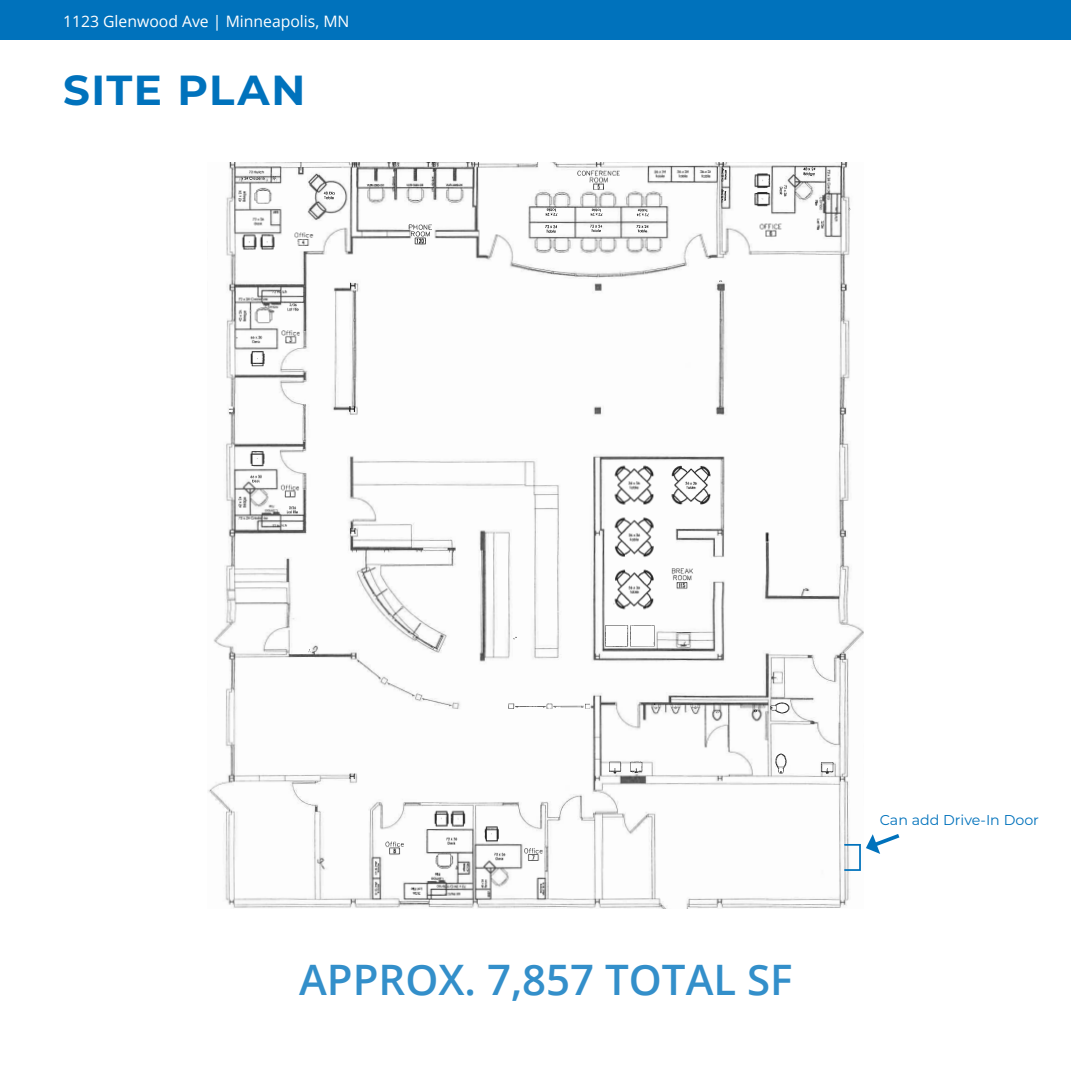
<style>
.page{position:relative;width:1071px;height:1071px;background:#fff}
.page>*{position:absolute;margin:0;border:0;box-sizing:border-box;transform-origin:0 0}
.t1{font:600 42px "Open Sans";color:#338fca}
.t2{font:700 42px "Montserrat";letter-spacing:.035em;color:#0072bc}
.t3{font:15.75px "Open Sans";color:#fff}
.t4{font:14.17px "Montserrat";color:#0072bc}
</style>
<div class="page">
<div style="left:0;top:0;width:1071px;height:40px;background:#0072bc"></div>
<img style="left:208px;top:162px;width:656px;height:642px">
<img style="left:222px;top:804px;width:628px;height:105px">
<svg style="left:348px;top:772px;width:8px;height:8px"></svg>
<img style="left:820px;top:762px;width:15px;height:13px">
<img style="left:774px;top:753px;width:15px;height:21px">
<img style="left:608px;top:761px;width:35px;height:14px">
<svg style="left:348px;top:527px;width:9px;height:8px"></svg>
<img style="left:472px;top:242px;width:256px;height:18px">
<img style="left:609px;top:462px;width:162px;height:252px">
<img style="left:235px;top:448px;width:65px;height:79px">
<svg style="left:348px;top:282px;width:9px;height:7px"></svg>
<svg style="left:717px;top:279px;width:8px;height:3px"></svg>
<img style="left:574px;top:167px;width:137px;height:23px">
<img style="left:364px;top:181px;width:99px;height:6px">
<img style="left:752px;top:171px;width:36px;height:66px">
<img style="left:811px;top:166px;width:27px;height:64px">
<img style="left:235px;top:167px;width:79px;height:83px">
<img style="left:232px;top:288px;width:68px;height:79px">
<img style="left:635px;top:207px;width:15px;height:26px">
<img style="left:590px;top:208px;width:15px;height:25px">
<img style="left:543px;top:208px;width:15px;height:25px">
<img style="left:720px;top:166px;width:8px;height:38px">
<img style="left:237px;top:175px;width:30px;height:6px">
<svg style="left:272px;top:176px;width:6px;height:6px"></svg>
<img style="left:802px;top:167px;width:15px;height:10px">
<svg style="left:323px;top:190px;width:13px;height:11px"></svg>
<svg style="left:847px;top:206px;width:6px;height:6px"></svg>
<img style="left:407px;top:223px;width:26px;height:23px">
<svg style="left:228px;top:406px;width:5px;height:7px"></svg>
<svg style="left:342px;top:245px;width:11px;height:9px"></svg>
<svg style="left:349px;top:406px;width:7px;height:7px"></svg>
<img style="left:605px;top:624px;width:50px;height:23px">
<svg style="left:511px;top:636px;width:6px;height:4px"></svg>
<svg style="left:306px;top:649px;width:6px;height:4px"></svg>
<svg style="left:652px;top:703px;width:6px;height:3px"></svg>
<img style="left:504px;top:700px;width:86px;height:9px">
<svg style="left:753px;top:708px;width:5px;height:6px"></svg>
<img style="left:769px;top:701px;width:23px;height:14px">
<img style="left:622px;top:720px;width:19px;height:7px">
<div style="left:844px;top:844px;width:17px;height:27px;border:2px solid #0072bc"></div>
<svg style="left:866px;top:834px;width:34px;height:20px"></svg>
<p class="t3" style="left:63px;top:10px;width:288px">1123 Glenwood Ave | Minneapolis, MN</p>
<p class="t2" style="left:63px;top:60px;width:244px">SITE PLAN</p>
<p class="t1" style="left:299px;top:951px;width:495px">APPROX. 7,857 TOTAL SF</p>
<p class="t4" style="left:880px;top:810px;width:161px">Can add Drive-In Door</p>
</div>
